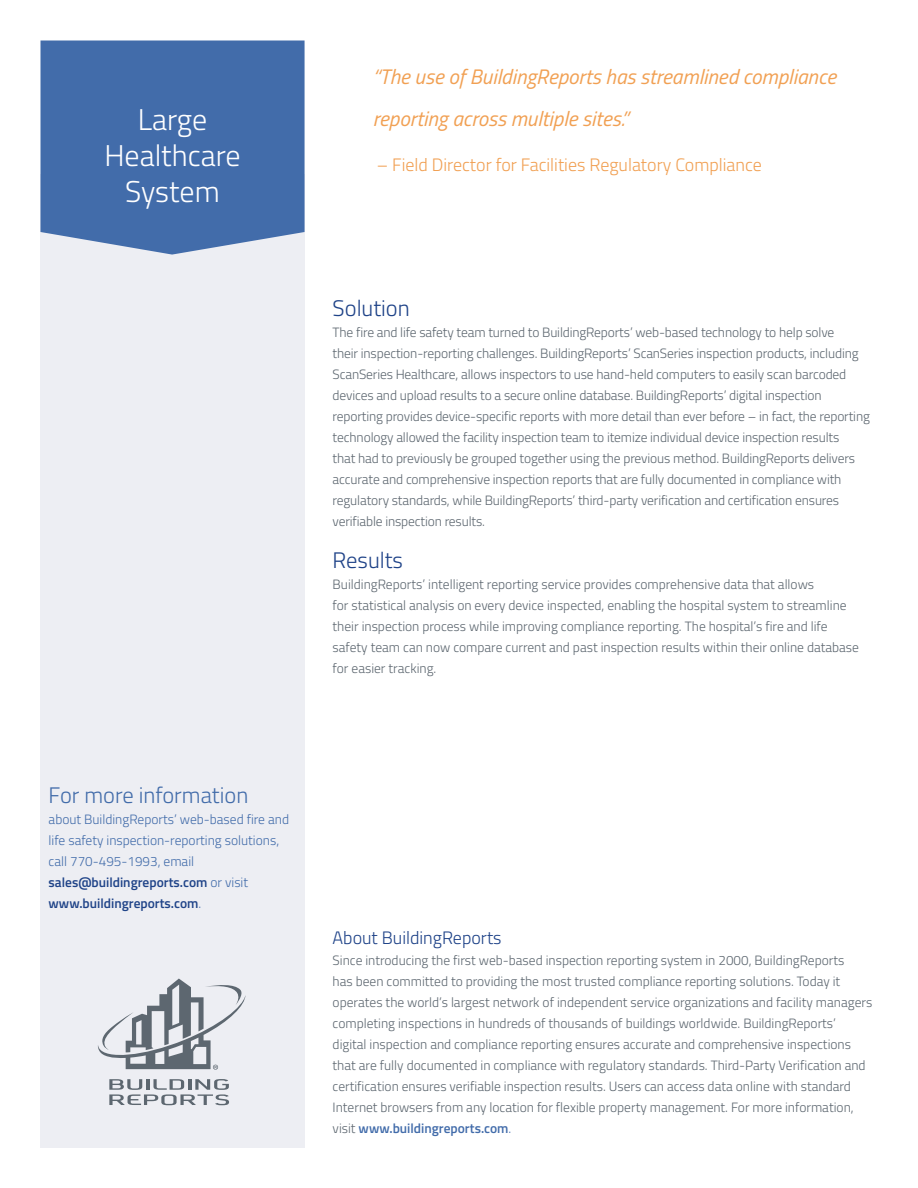
<style>
.page{position:relative;width:918px;height:1188px;background:#fff}
.page>*{position:absolute;margin:0;border:0;box-sizing:border-box;transform-origin:0 0}
.t1{font:300 30px/36px "Titillium Web";color:#fff;text-align:center}
.t2{font:300 22.5px "Titillium Web";color:#426caa}
.t3{font:300 22.5px "Titillium Web";color:#1f4388}
.t4{font:italic 21px/42px "Titillium Web";color:#f1a053}
.t5{font:300 18px "Titillium Web";color:#f1a053}
.t6{font:300 18px "Titillium Web";color:#1f4388}
.t7{font:300 13.5px/21px "Titillium Web";letter-spacing:-.005em;color:#5d6770}
.t8{font:300 13.5px/21px "Titillium Web";color:#426caa}
.s1{font-weight:600;color:#1f4388}
.s2{font-weight:600;color:#426caa}
.s3{color:#426caa}
</style>
<div class="page">
<div style="left:40px;top:174px;width:265px;height:974px;background:#edeef3"></div>
<div style="left:40px;top:41px;width:265px;height:214px;background:#426caa"></div>
<svg style="left:98px;top:979px;width:148px;height:91px"></svg>
<svg style="left:109px;top:1079px;width:120px;height:26px"></svg>
<h1 class="t1" style="left:105px;top:100px;width:138px">Large<br>Healthcare<br>System</h1>
<h2 class="t2" style="left:49px;top:779px;width:201px">For more information</h2>
<p class="t8" style="left:49px;top:808px;width:242px">about BuildingReports’ web-based fire and life safety inspection-reporting solutions, call 770-495-1993, email <span class="s1">sales@buildingreports.com</span> or visit <span class="s1">www.buildingreports.com</span>.</p>
<h3 class="t4" style="left:373px;top:54px;width:465px">“The use of BuildingReports has streamlined compliance reporting across multiple sites.”</h3>
<h3 class="t5" style="left:377px;top:151px;width:387px">– Field Director for Facilities Regulatory Compliance</h3>
<h2 class="t3" style="left:333px;top:292px;width:79px">Solution</h2>
<p class="t7" style="left:333px;top:321px;width:539px">The fire and life safety team turned to BuildingReports’ web-based technology to help solve<br>their inspection-reporting challenges. BuildingReports’ ScanSeries inspection products, including ScanSeries Healthcare, allows inspectors to use hand-held computers to easily scan barcoded devices and upload results to a secure online database. BuildingReports’ digital inspection reporting provides device-specific reports with more detail than ever before – in fact, the reporting technology allowed the facility inspection team to itemize individual device inspection results<br>that had to previously be grouped together using the previous method. BuildingReports delivers accurate and comprehensive inspection reports that are fully documented in compliance with regulatory standards, while BuildingReports’ third-party verification and certification ensures verifiable inspection results.</p>
<h2 class="t3" style="left:333px;top:544px;width:72px">Results</h2>
<p class="t7" style="left:333px;top:573px;width:528px">BuildingReports’ intelligent reporting service provides comprehensive data that allows<br>for statistical analysis on every device inspected, enabling the hospital system to streamline their inspection process while improving compliance reporting. The hospital’s fire and life safety team can now compare current and past inspection results within their online database for easier tracking.</p>
<h3 class="t6" style="left:333px;top:925px;width:171px">About BuildingReports</h3>
<p class="t7" style="left:333px;top:949px;width:541px">Since introducing the first web-based inspection reporting system in 2000, BuildingReports<br>has been committed to providing the most trusted compliance reporting solutions. Today it operates the world’s largest network of independent service organizations and facility managers completing inspections in hundreds of thousands of buildings worldwide. BuildingReports’ digital inspection and compliance reporting ensures accurate and comprehensive inspections that are fully documented in compliance with regulatory standards. Third-Party Verification and certification ensures verifiable inspection results. Users can access data online with standard Internet browsers from any location for flexible property management. For more information, visit <span class="s2">www.buildingreports.com</span><span class="s3">.</span></p>
</div>
